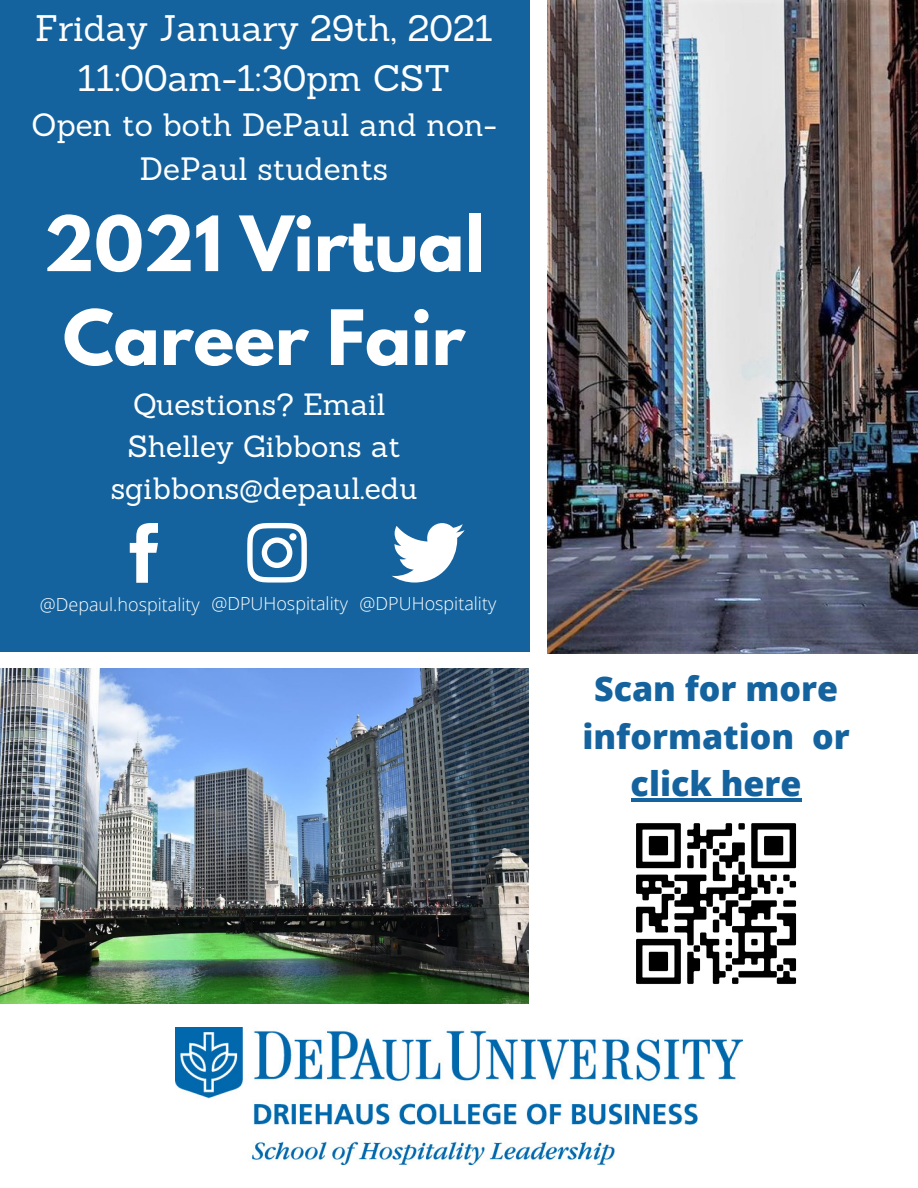
<style>
.page{position:relative;width:918px;height:1188px;background:#fff}
.page>*{position:absolute;margin:0;border:0;box-sizing:border-box;transform-origin:0 0}
.t1{font:700 67.5px/93.9px "League Spartan";color:#fff}
.t2{font:36px "Sanchez";color:#fff}
.t3{font:800 34.05px/47.4px "Open Sans";color:#14639e;text-align:center}
.t4{font:31.5px/43.8px "Sanchez";color:#fff;text-align:center}
.t5{font:30px/41.7px "Sanchez";color:#fff;text-align:center}
.t6{font:300 18px "Open Sans";color:#fff}
</style>
<div class="page">
<img style="left:175px;top:1027px;width:567px;height:138px">
<div style="left:0;top:0;width:529px;height:652px;background:#14639e"></div>
<img style="left:0;top:668px;width:529px;height:335px">
<img style="left:548px;top:0;width:370px;height:654px">
<svg style="left:130px;top:523px;width:28px;height:60px"></svg>
<svg style="left:247px;top:523px;width:60px;height:60px"></svg>
<div style="left:289px;top:533px;width:8px;height:7px;background:#fff;border-radius:50%"></div>
<svg style="left:392px;top:523px;width:73px;height:60px"></svg>
<img style="left:636px;top:823px;width:161px;height:161px">
<hr style="left:631px;top:798px;width:171px;height:3px;background:#14639e">
<p class="t2" style="left:35px;top:5px;width:459px">Friday January 29th, 2021</p>
<p class="t2" style="left:78px;top:55px;width:374px">11:00am-1:30pm CST</p>
<p class="t4" style="left:31px;top:102px;width:467px">Open to both DePaul and non-<br>DePaul students</p>
<p class="t1" style="left:44px;top:206px;width:442px">2021 Virtual<br>Career Fair</p>
<p class="t5" style="left:133px;top:384px;width:254px">Questions? Email</p>
<p class="t5" style="left:111px;top:425px;width:308px">Shelley Gibbons at sgibbons@depaul.edu</p>
<p class="t6" style="left:40px;top:592px;width:162px">@Depaul.hospitality</p>
<p class="t6" style="left:211px;top:591px;width:138px">@DPUHospitality</p>
<p class="t6" style="left:360px;top:591px;width:138px">@DPUHospitality</p>
<p class="t3" style="left:582px;top:665px;width:269px">Scan for more information or click here</p>
</div>
